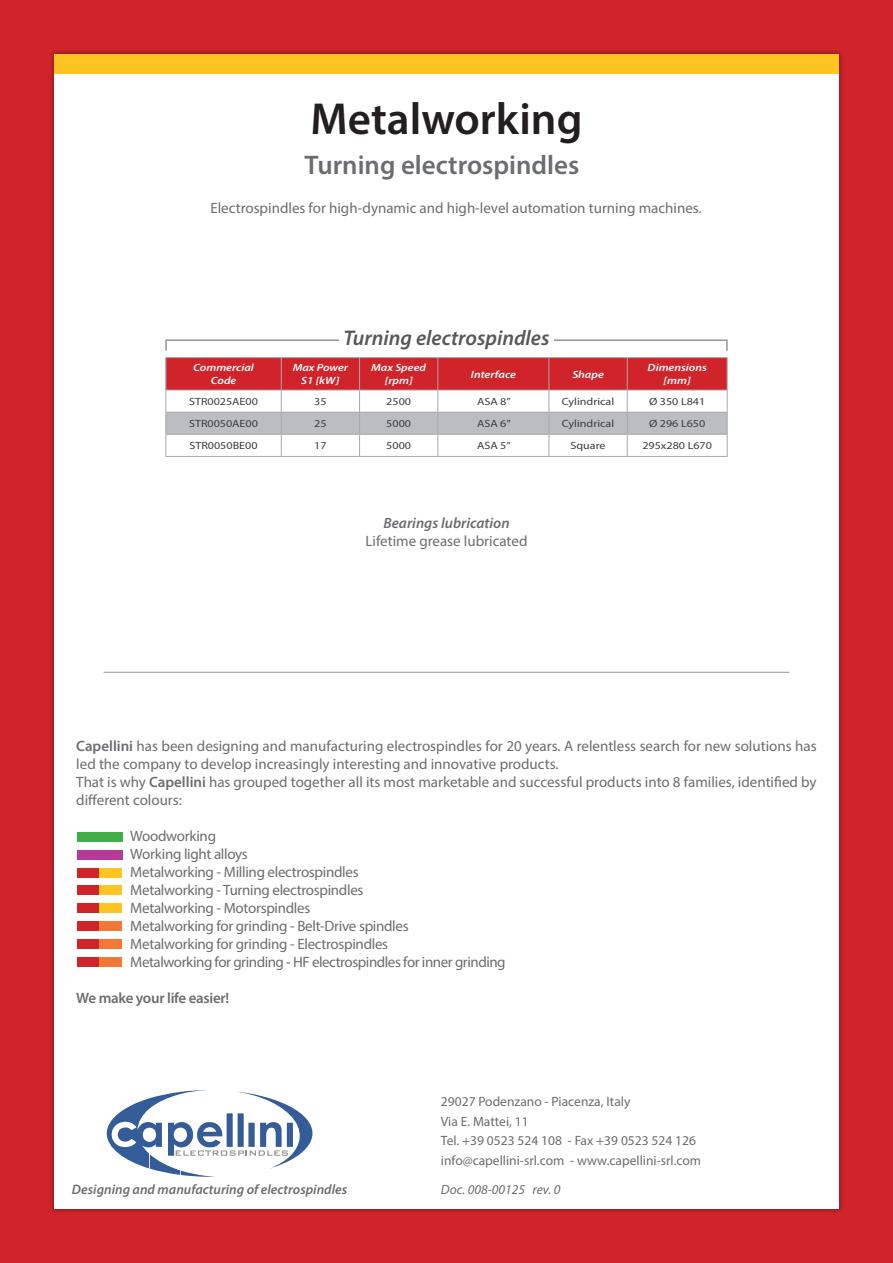
<style>
.page{position:relative;width:893px;height:1263px;background:#d1232a}
.page>*{position:absolute;margin:0;border:0;box-sizing:border-box;transform-origin:0 0}
.t1{font:600 45px "Myriad Pro";color:#231f20}
.t2{font:600 27px "Myriad Pro";color:#6c6d70}
.t3{font:italic 600 21.3px "Myriad Pro";color:#57585a}
.t4{font:15px/18px "Myriad Pro";letter-spacing:-.005em;color:#6c6d70}
.t5{font:600 15px "Myriad Pro";letter-spacing:-.02em;color:#6c6d70}
.t6{font:italic 600 15px "Myriad Pro";color:#6c6d70}
.t7{font:italic 600 13.8px "Myriad Pro";color:#6c6d70}
.t8{font:13.5px/19.5px "Myriad Pro";color:#6c6d70}
.t9{font:italic 13.5px "Myriad Pro";color:#6c6d70}
.t10{font:10.5px "Myriad Pro";color:#3e3e3f;scale:1.15 1}
.t11{font:italic 600 10.5px/12.6px "Myriad Pro";color:#fff;text-align:center;scale:1.15 1}
.s1{font-weight:600}
</style>
<div class="page">
<div style="left:54px;top:54px;width:785px;height:1155px;background:#fff"></div>
<svg style="left:107px;top:1090px;width:205px;height:87px"></svg>
<div style="left:78px;top:832px;width:45px;height:9px;background:#40ae49"></div>
<div style="left:78px;top:850px;width:45px;height:9px;background:#b53b96"></div>
<div style="left:78px;top:868px;width:22px;height:9px;background:#d1232a"></div>
<div style="left:78px;top:885px;width:22px;height:10px;background:#d1232a"></div>
<div style="left:78px;top:904px;width:22px;height:9px;background:#d1232a"></div>
<div style="left:78px;top:921px;width:22px;height:10px;background:#d1232a"></div>
<div style="left:78px;top:939px;width:22px;height:10px;background:#d1232a"></div>
<div style="left:78px;top:957px;width:22px;height:9px;background:#d1232a"></div>
<div style="left:100px;top:868px;width:22px;height:9px;background:#fec422"></div>
<div style="left:100px;top:885px;width:22px;height:10px;background:#fec422"></div>
<div style="left:100px;top:904px;width:22px;height:9px;background:#fec422"></div>
<div style="left:100px;top:921px;width:22px;height:10px;background:#f37736"></div>
<div style="left:100px;top:939px;width:22px;height:10px;background:#f37736"></div>
<div style="left:100px;top:957px;width:22px;height:9px;background:#f37736"></div>
<hr style="left:104px;top:672px;width:685px;height:1px;background:#939598">
<div style="left:54px;top:54px;width:785px;height:20px;background:#fec422"></div>
<hr style="left:165px;top:456px;width:116px;height:1px;background:#a8a9ad">
<hr style="left:281px;top:456px;width:79px;height:1px;background:#a8a9ad">
<hr style="left:360px;top:456px;width:78px;height:1px;background:#a8a9ad">
<hr style="left:438px;top:456px;width:111px;height:1px;background:#a8a9ad">
<hr style="left:549px;top:456px;width:78px;height:1px;background:#a8a9ad">
<hr style="left:627px;top:456px;width:101px;height:1px;background:#a8a9ad">
<hr style="left:165px;top:357px;width:116px;height:1px;background:#a8a9ad">
<hr style="left:281px;top:357px;width:79px;height:1px;background:#a8a9ad">
<hr style="left:360px;top:357px;width:78px;height:1px;background:#a8a9ad">
<hr style="left:438px;top:357px;width:111px;height:1px;background:#a8a9ad">
<hr style="left:549px;top:357px;width:78px;height:1px;background:#a8a9ad">
<hr style="left:627px;top:357px;width:101px;height:1px;background:#a8a9ad">
<svg style="left:165px;top:358px;width:563px;height:98px"></svg>
<div style="left:165px;top:339px;width:563px;height:13px;border:2px solid #939598"></div>
<div style="left:339px;top:325px;width:215px;height:27px;background:#fff"></div>
<h1 class="t1" style="left:310px;top:91px;width:273px">Metalworking</h1>
<h2 class="t2" style="left:305px;top:147px;width:276px">Turning electrospindles</h2>
<p class="t4" style="left:210px;top:198px;width:493px">Electrospindles for high-dynamic and high-level automation turning machines.</p>
<h3 class="t3" style="left:343px;top:324px;width:208px">Turning electrospindles</h3>
<p class="t11" style="left:193px;top:361px;width:54px">Commercial<br>Code</p>
<p class="t11" style="left:293px;top:361px;width:50px">Max Power<br>S1 [kW]</p>
<p class="t11" style="left:371px;top:361px;width:49px">Max Speed [rpm]</p>
<p class="t11" style="left:471px;top:368px;width:41px">Interface</p>
<p class="t11" style="left:572px;top:368px;width:29px">Shape</p>
<p class="t11" style="left:648px;top:361px;width:53px">Dimensions [mm]</p>
<p class="t10" style="left:189px;top:395px;width:61px">STR0025AE00</p>
<p class="t10" style="left:314px;top:395px;width:12px">35</p>
<p class="t10" style="left:386px;top:395px;width:23px">2500</p>
<p class="t10" style="left:477px;top:395px;width:31px">ASA 8”</p>
<p class="t10" style="left:562px;top:395px;width:47px">Cylindrical</p>
<p class="t10" style="left:649px;top:395px;width:50px">Ø 350 L841</p>
<p class="t10" style="left:189px;top:417px;width:61px">STR0050AE00</p>
<p class="t10" style="left:314px;top:417px;width:12px">25</p>
<p class="t10" style="left:386px;top:417px;width:23px">5000</p>
<p class="t10" style="left:477px;top:417px;width:31px">ASA 6”</p>
<p class="t10" style="left:562px;top:417px;width:47px">Cylindrical</p>
<p class="t10" style="left:649px;top:417px;width:50px">Ø 296 L650</p>
<p class="t10" style="left:189px;top:439px;width:61px">STR0050BE00</p>
<p class="t10" style="left:314px;top:439px;width:12px">17</p>
<p class="t10" style="left:386px;top:439px;width:23px">5000</p>
<p class="t10" style="left:477px;top:439px;width:31px">ASA 5”</p>
<p class="t10" style="left:570px;top:439px;width:32px">Square</p>
<p class="t10" style="left:642px;top:439px;width:62px">295x280 L670</p>
<p class="t6" style="left:383px;top:513px;width:128px">Bearings lubrication</p>
<p class="t4" style="left:365px;top:532px;width:163px">Lifetime grease lubricated</p>
<p class="t4" style="left:76px;top:737px;width:742px"><span class="s1">Capellini</span> has been designing and manufacturing electrospindles for 20 years. A relentless search for new solutions has led the company to develop increasingly interesting and innovative products.<br>That is why <span class="s1">Capellini</span> has grouped together all its most marketable and successful products into 8 families, identified by different colours:</p>
<p class="t4" style="left:130px;top:827px;width:377px">Woodworking<br>Working light alloys<br>Metalworking - Milling electrospindles<br>Metalworking - Turning electrospindles<br>Metalworking - Motorspindles<br>Metalworking for grinding - Belt-Drive spindles<br>Metalworking for grinding - Electrospindles<br>Metalworking for grinding - HF electrospindles for inner grinding</p>
<p class="t5" style="left:76px;top:989px;width:155px">We make your life easier!</p>
<p class="t7" style="left:72px;top:1180px;width:277px">Designing and manufacturing of electrospindles</p>
<p class="t8" style="left:441px;top:1092px;width:262px">29027 Podenzano - Piacenza, Italy<br>Via E. Mattei, 11<br>Tel. +39 0523 524 108 - Fax +39 0523 524 126 info@capellini-srl.com - www.capellini-srl.com</p>
<p class="t9" style="left:441px;top:1181px;width:121px">Doc. 008-00125 rev. 0</p>
</div>
